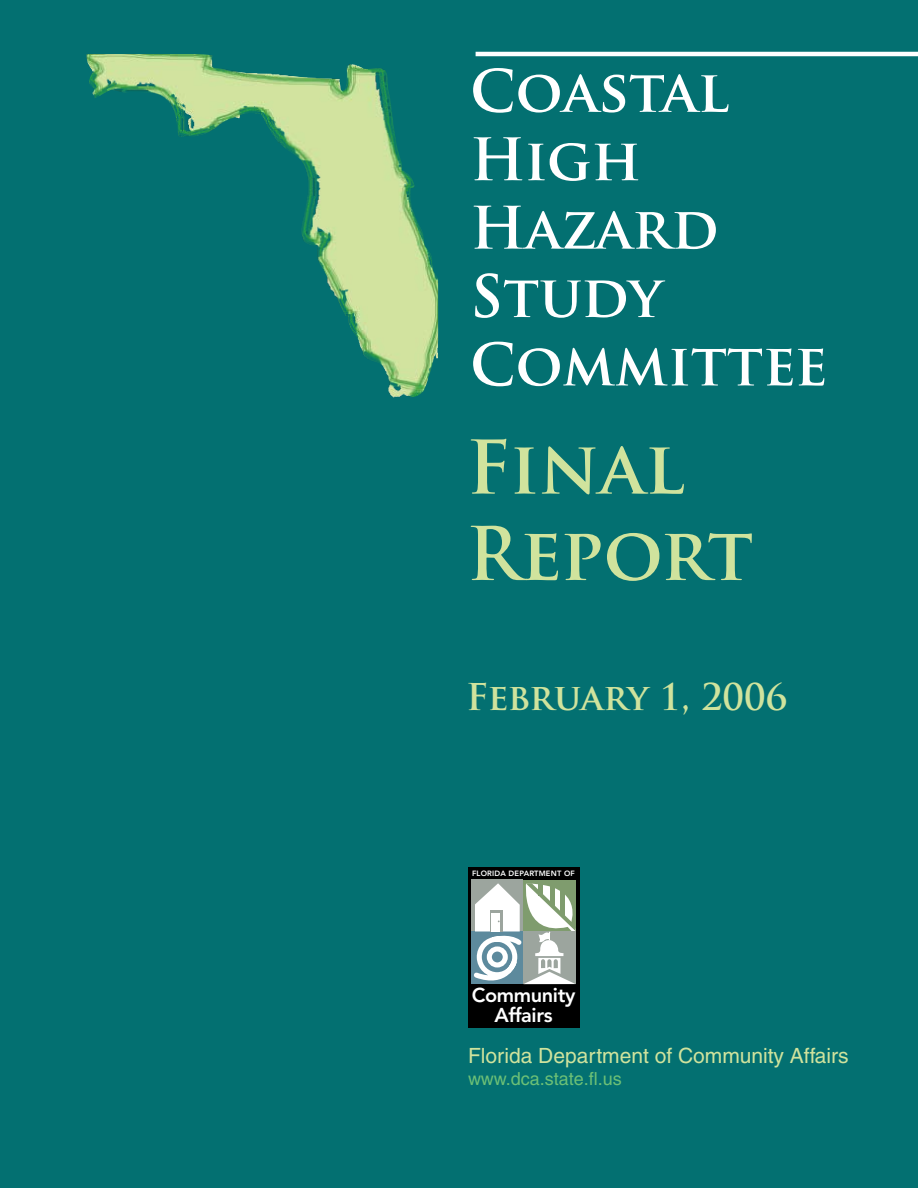
<style>
.page{position:relative;width:918px;height:1188px;background:#037071}
.page>*{position:absolute;margin:0;border:0;box-sizing:border-box;transform-origin:0 0}
.t1{font:700 72px/86.4px "Trajan Pro";color:#d0e39d}
.t2{font:700 57px/68.4px "Trajan Pro";color:#fff}
.t3{font:700 36px "Trajan Pro";letter-spacing:-.01em;color:#d0e39d}
.t4{font:21px "Helvetica";color:#d0e39d}
.t5{font:800 19.95px/20px "Avenir";letter-spacing:-.02em;color:#fff;text-align:center}
.t6{font:18px "Helvetica";color:#6cc076}
.t7{font:800 7.65px "Avenir";letter-spacing:.025em;color:#fff}
</style>
<div class="page">
<img style="left:84px;top:54px;width:354px;height:344px">
<hr style="left:476px;top:52px;width:442px;height:4px;background:#fff">
<div style="left:468px;top:867px;width:112px;height:161px;background:#000"></div>
<div style="left:471px;top:880px;width:52px;height:52px;background:#9ca59e"></div>
<svg style="left:471px;top:883px;width:105px;height:102px;background:#b9c6c2"></svg>
<hr style="left:539px;top:883px;width:4px;height:12px;background:#7f9c6e">
<hr style="left:550px;top:886px;width:4px;height:20px;background:#7f9c6e">
<hr style="left:561px;top:891px;width:4px;height:25px;background:#7f9c6e">
<h2 class="t2" style="left:470px;top:58px;width:359px">Coastal<br>High<br>Hazard<br>Study<br>Committee</h2>
<h1 class="t1" style="left:466px;top:425px;width:288px">Final<br>Report</h1>
<h3 class="t3" style="left:466px;top:674px;width:323px">February 1, 2006</h3>
<p class="t7" style="left:472px;top:869px;width:104px">FLORIDA DEPARTMENT OF</p>
<p class="t5" style="left:472px;top:985px;width:105px">Community<br>Affairs</p>
<p class="t4" style="left:468px;top:1044px;width:382px">Florida Department of Community Affairs</p>
<p class="t6" style="left:468px;top:1068px;width:155px">www.dca.state.fl.us</p>
</div>
